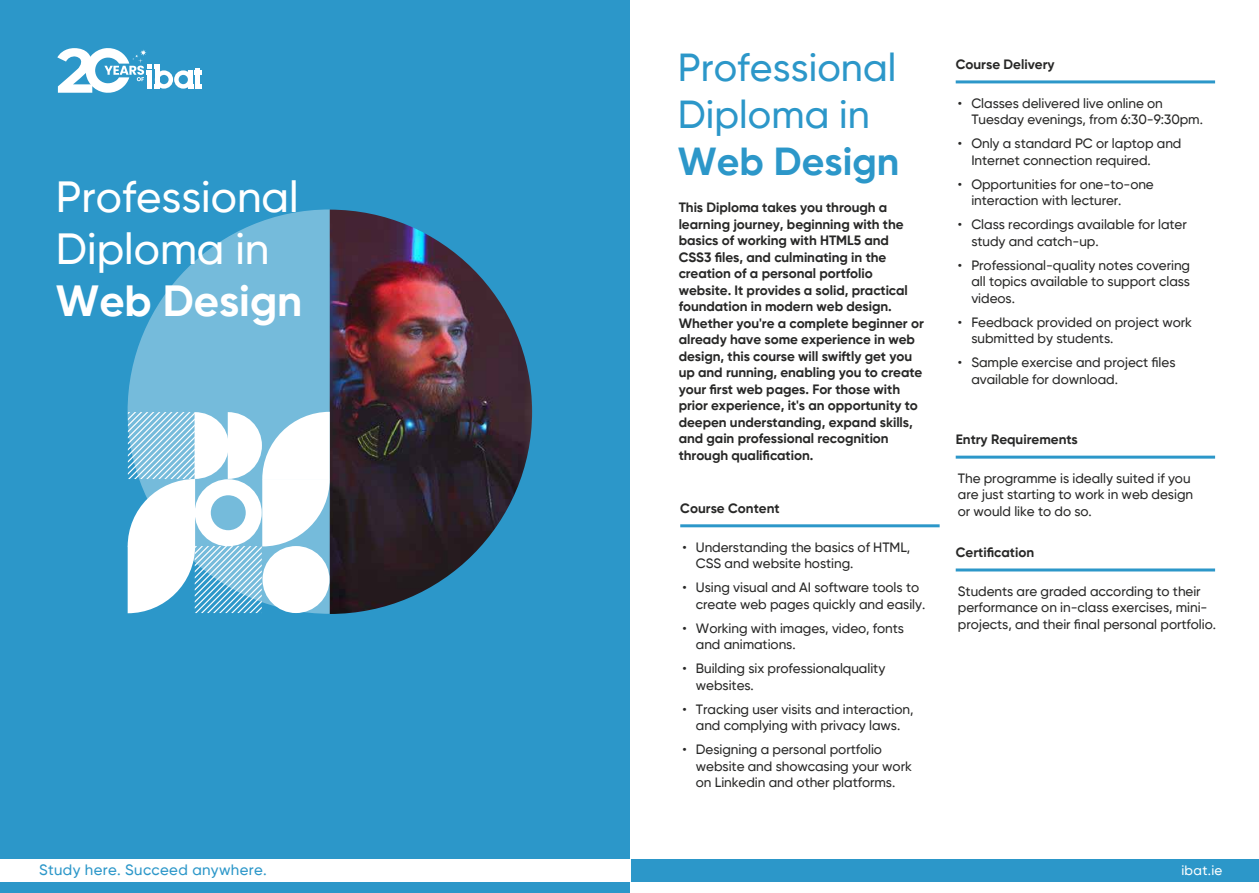
<style>
.page{position:relative;width:1259px;height:893px;background:#fff}
.page>*{position:absolute;margin:0;border:0;box-sizing:border-box;transform-origin:0 0}
.t1{font:500 43.5px/52.2px "Gilroy";color:#fff}
.t2{font:700 43.5px "Gilroy";color:#fff}
.t3{font:500 39px/46.8px "Gilroy";color:#2c97c9}
.t4{font:700 39px "Gilroy";color:#2c97c9}
.t5{font:500 15px "Gilroy";letter-spacing:.025em;color:#2c97c9}
.t6{font:500 13.5px/16.5px "Gilroy";letter-spacing:-.005em;color:#282827}
.t7{font:700 13.5px/16.5px "Gilroy";letter-spacing:-.005em;color:#282827}
.t8{font:500 13.5px "Gilroy";letter-spacing:.025em;color:#fff}
</style>
<div class="page">
<hr style="left:955px;top:456px;width:260px;height:3px;background:#2c97c9">
<hr style="left:955px;top:80px;width:260px;height:3px;background:#2c97c9">
<hr style="left:955px;top:568px;width:260px;height:3px;background:#2c97c9">
<hr style="left:680px;top:524px;width:259px;height:3px;background:#2c97c9">
<div style="left:0;top:0;width:629px;height:893px;background:#2c97c9"></div>
<div style="left:0;top:859px;width:1259px;height:23px;background:#2c97c9"></div>
<div style="left:0;top:859px;width:630px;height:23px;background:#fff"></div>
<img style="left:330px;top:210px;width:202px;height:404px">
<svg style="left:128px;top:209px;width:202px;height:203px;fill:#75bbdb"></svg>
<svg style="left:128px;top:412px;width:202px;height:202px"></svg>
<svg style="left:57px;top:48px;width:145px;height:45px"></svg>
<h1 class="t1" style="left:56px;top:170px;width:244px">Professional<br>Diploma in</h1>
<h1 class="t2" style="left:56px;top:274px;width:248px">Web Design</h1>
<h2 class="t3" style="left:678px;top:44px;width:220px">Professional<br>Diploma in</h2>
<h2 class="t4" style="left:678px;top:137px;width:223px">Web Design</h2>
<p class="t7" style="left:678px;top:199px;width:247px">This Diploma takes you through a learning journey, beginning with the basics of working with HTML5 and CSS3 files, and culminating in the creation of a personal portfolio website. It provides a solid, practical foundation in modern web design.<br>Whether you're a complete beginner or already have some experience in web design, this course will swiftly get you up and running, enabling you to create your first web pages. For those with prior experience, it's an opportunity to deepen understanding, expand skills, and gain professional recognition through qualification.</p>
<p class="t7" style="left:680px;top:500px;width:101px">Course Content</p>
<p class="t6" style="left:696px;top:538px;width:216px;text-indent:-14px">• Understanding the basics of HTML,<br>CSS and website hosting.</p>
<p class="t6" style="left:696px;top:579px;width:231px;text-indent:-14px">• Using visual and AI software tools to create web pages quickly and easily.</p>
<p class="t6" style="left:696px;top:619px;width:210px;text-indent:-14px">• Working with images, video, fonts and animations.</p>
<p class="t6" style="left:696px;top:660px;width:191px;text-indent:-14px">• Building six professionalquality websites.</p>
<p class="t6" style="left:682px;top:700px;width:232px;text-align:center">• Tracking user visits and interaction, and complying with privacy laws.</p>
<p class="t6" style="left:696px;top:741px;width:217px;text-indent:-14px">• Designing a personal portfolio website and showcasing your work on Linkedin and other platforms.</p>
<p class="t7" style="left:955px;top:56px;width:100px">Course Delivery</p>
<p class="t6" style="left:971px;top:95px;width:233px;text-indent:-14px">• Classes delivered live online on<br>Tuesday evenings, from 6:30-9:30pm.</p>
<p class="t6" style="left:971px;top:135px;width:212px;text-indent:-14px">• Only a standard PC or laptop and<br>Internet connection required.</p>
<p class="t6" style="left:971px;top:176px;width:184px;text-indent:-14px">• Opportunities for one-to-one interaction with lecturer.</p>
<p class="t6" style="left:971px;top:216px;width:217px;text-indent:-14px">• Class recordings available for later study and catch-up.</p>
<p class="t6" style="left:971px;top:257px;width:220px;text-align:justify;text-indent:-14px">• Professional-quality notes covering all topics available to support class videos.</p>
<p class="t6" style="left:971px;top:314px;width:222px;text-indent:-14px">• Feedback provided on project work submitted by students.</p>
<p class="t6" style="left:971px;top:354px;width:206px;text-indent:-14px">• Sample exercise and project files available for download.</p>
<p class="t7" style="left:955px;top:431px;width:124px">Entry Requirements</p>
<p class="t6" style="left:958px;top:470px;width:237px">The programme is ideally suited if you are just starting to work in web design or would like to do so.</p>
<p class="t7" style="left:955px;top:544px;width:80px">Certification</p>
<p class="t6" style="left:958px;top:583px;width:260px">Students are graded according to their performance on in-class exercises, mini&shy;projects, and their final personal portfolio.</p>
<p class="t5" style="left:39px;top:861px;width:229px">Study here. Succeed anywhere.</p>
<p class="t8" style="left:1181px;top:862px;width:43px">ibat.ie</p>
</div>
